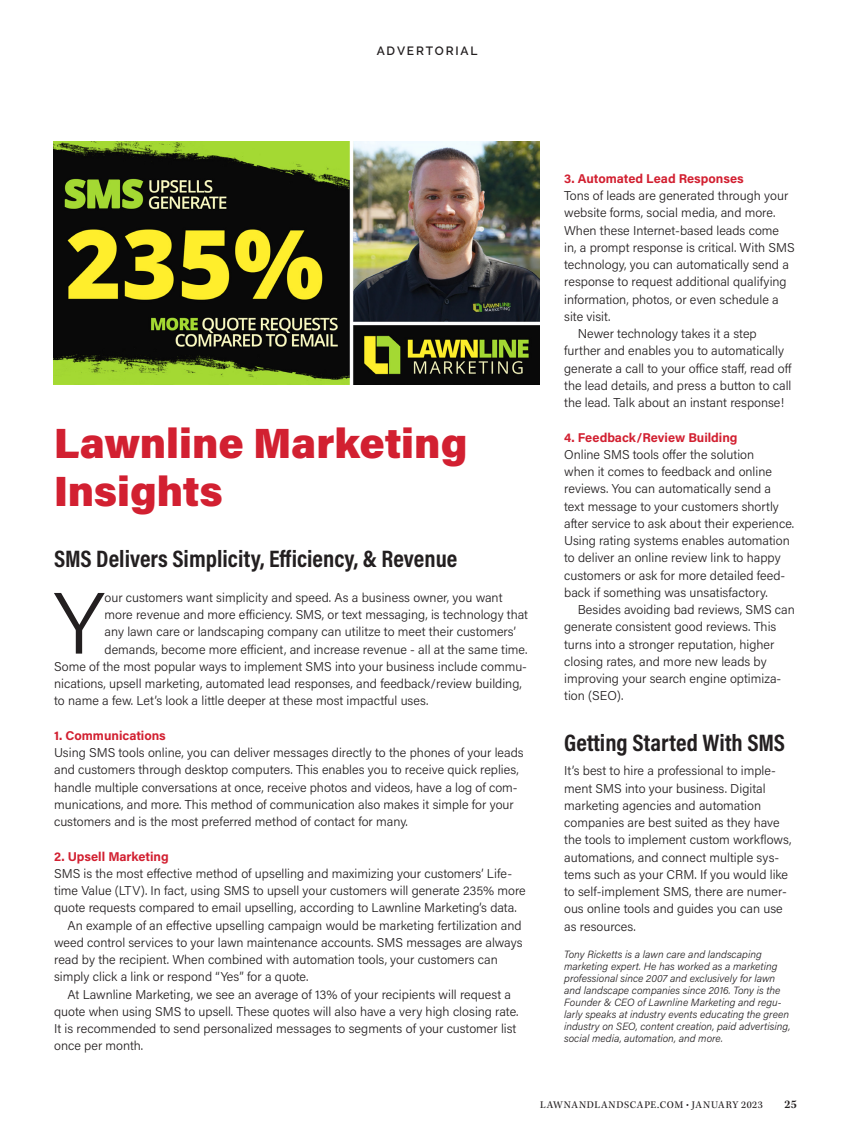
<style>
.page{position:relative;width:851px;height:1134px;background:#fff}
.page>*{position:absolute;margin:0;border:0;box-sizing:border-box;transform-origin:0 0}
.t1{font:300 86.85px "Acumin Pro";color:#231f20}
.t2{font:900 42.3px/48.6px "Acumin Pro";color:#d22031}
.t3{font:700 24px "Acumin Pro Cond";color:#231f20}
.t4{font:300 12.75px/17.2px "Acumin Pro";color:#231f20}
.t5{font:700 12.75px "Acumin Pro";color:#d22031}
.Body_copy{font:600 12px "Raleway";letter-spacing:.15em;color:#231f20}
.t6{font:600 12px "Kepler Std";color:#231f20}
.t7{font:italic 300 10.5px/12px "Acumin Pro";color:#231f20}
.t8{font:10.5px "Kepler Std";letter-spacing:.055em;color:#231f20}
.s1{font-size:9px}
</style>
<div class="page">
<img style="left:53px;top:141px;width:486px;height:243px">
<p class="Body_copy" style="left:377px;top:44px;width:102px">ADVERTORIAL</p>
<p class="t2" style="left:54px;top:416px;width:415px">Lawnline Marketing<br>Insights</p>
<p class="t3" style="left:54px;top:543px;width:404px">SMS Delivers Simplicity, Efficiency, &amp; Revenue</p>
<p class="t1" style="left:54px;top:563px;width:52px">Y</p>
<p class="t4" style="left:105px;top:588px;width:399px">our customers want simplicity and speed. As a business owner, you want</p>
<p class="t4" style="left:105px;top:606px;width:425px">more revenue and more efficiency. SMS, or text messaging, is technology that</p>
<p class="t4" style="left:105px;top:623px;width:413px">any lawn care or landscaping company can utilitze to meet their customers’</p>
<p class="t4" style="left:105px;top:640px;width:424px">demands, become more efficient, and increase revenue - all at the same time.</p>
<p class="t4" style="left:54px;top:657px;width:474px">Some of the most popular ways to implement SMS into your business include commu-</p>
<p class="t4" style="left:54px;top:675px;width:469px">nications, upsell marketing, automated lead responses, and feedback/review building,</p>
<p class="t4" style="left:54px;top:692px;width:376px">to name a few. Let’s look a little deeper at these most impactful uses.</p>
<p class="t5" style="left:54px;top:726px;width:113px">1. Communications</p>
<p class="t4" style="left:54px;top:744px;width:471px">Using SMS tools online, you can deliver messages directly to the phones of your leads and customers through desktop computers. This enables you to receive quick replies, handle multiple conversations at once, receive photos and videos, have a log of com&shy;munications, and more. This method of communication also makes it simple for your customers and is the most preferred method of contact for many.</p>
<p class="t5" style="left:54px;top:847px;width:116px">2. Upsell Marketing</p>
<p class="t4" style="left:54px;top:864px;width:473px">SMS is the most effective method of upselling and maximizing your customers’ Life&shy;time Value (LTV). In fact, using SMS to upsell your customers will generate 235% more quote requests compared to email upselling, according to Lawnline Marketing’s data.</p>
<p class="t4" style="left:54px;top:916px;width:470px;text-indent:14px">An example of an effective upselling campaign would be marketing fertilization and weed control services to your lawn maintenance accounts. SMS messages are always read by the recipient. When combined with automation tools, your customers can simply click a link or respond “Yes” for a quote.</p>
<p class="t4" style="left:54px;top:985px;width:466px;text-indent:14px">At Lawnline Marketing, we see an average of 13% of your recipients will request a quote when using SMS to upsell. These quotes will also have a very high closing rate.<br>It is recommended to send personalized messages to segments of your customer list once per month.</p>
<p class="t5" style="left:564px;top:169px;width:181px">3. Automated Lead Responses</p>
<p class="t4" style="left:564px;top:187px;width:232px">Tons of leads are generated through your website forms, social media, and more.<br>When these Internet-based leads come in, a prompt response is critical. With SMS technology, you can automatically send a response to request additional qualifying information, photos, or even schedule a site visit.</p>
<p class="t4" style="left:564px;top:325px;width:229px;text-indent:14px">Newer technology takes it a step further and enables you to automatically generate a call to your office staff, read off the lead details, and press a button to call the lead. Talk about an instant response!</p>
<p class="t5" style="left:564px;top:428px;width:175px">4. Feedback/Review Building</p>
<p class="t4" style="left:564px;top:445px;width:232px">Online SMS tools offer the solution<br>when it comes to feedback and online reviews. You can automatically send a text message to your customers shortly after service to ask about their experience.<br>Using rating systems enables automation to deliver an online review link to happy customers or ask for more detailed feed&shy;back if something was unsatisfactory.</p>
<p class="t4" style="left:564px;top:601px;width:232px;text-indent:14px">Besides avoiding bad reviews, SMS can generate consistent good reviews. This turns into a stronger reputation, higher closing rates, and more new leads by improving your search engine optimiza&shy;tion (SEO).</p>
<p class="t3" style="left:564px;top:727px;width:222px">Getting Started With SMS</p>
<p class="t4" style="left:564px;top:762px;width:229px">It’s best to hire a professional to imple&shy;ment SMS into your business. Digital marketing agencies and automation companies are best suited as they have the tools to implement custom workflows, automations, and connect multiple sys&shy;tems such as your CRM. If you would like to self-implement SMS, there are numer&shy;ous online tools and guides you can use as resources.</p>
<p class="t7" style="left:564px;top:948px;width:227px">Tony Ricketts is a lawn care and landscaping marketing expert. He has worked as a marketing professional since 2007 and exclusively for lawn and landscape companies since 2016. Tony is the Founder &amp; CEO of Lawnline Marketing and regu&shy;larly speaks at industry events educating the green industry on SEO, content creation, paid advertising, social media, automation, and more.</p>
<p class="t8" style="left:540px;top:1099px;width:224px">LAWNANDLANDSCAPE.COM <span class="s1">•</span> JANUARY 2023</p>
<p class="t6" style="left:784px;top:1097px;width:14px">25</p>
</div>
